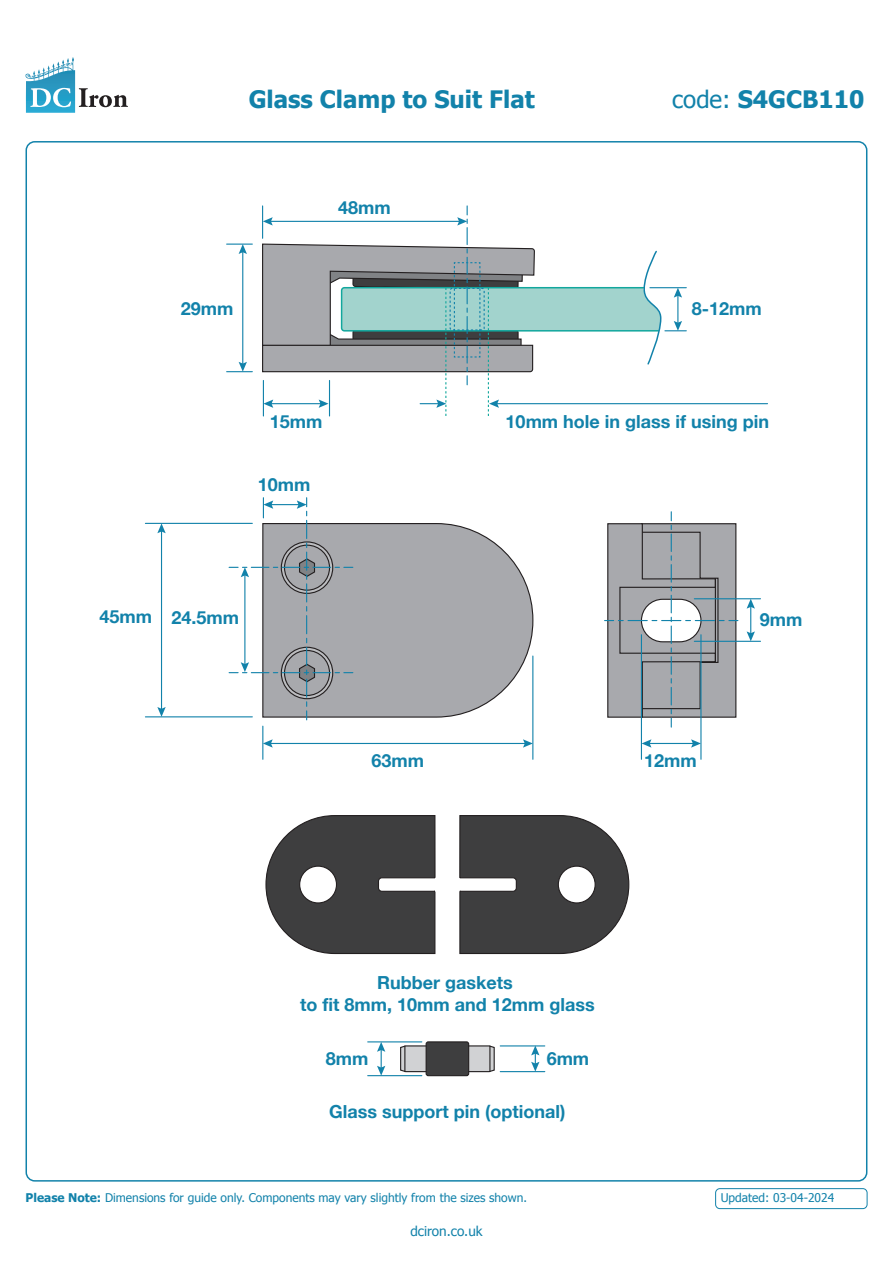
<style>
.page{position:relative;width:893px;height:1263px;background:#fff}
.page>*{position:absolute;margin:0;border:0;box-sizing:border-box;transform-origin:0 0}
.Product_Name{font:700 24px "Tahoma";color:#1282aa}
.t1{font:700 18px/21.6px "Helvetica Neue";color:#1282aa;text-align:center}
.t2{font:13.5px "Tahoma";color:#1282aa}
.Product_Name-2{font:12px "Tahoma";color:#1282aa}
.s1{font-weight:400}
.s2{font-weight:700}
</style>
<div class="page">
<svg style="left:353px;top:523px;width:181px;height:195px;background:#afb0b4"></svg>
<hr style="left:145px;top:523px;width:107px;height:1px;background:#1282aa">
<hr style="left:145px;top:716px;width:107px;height:1px;background:#1282aa">
<hr style="left:262px;top:726px;width:1px;height:33px;background:#1282aa">
<hr style="left:532px;top:656px;width:1px;height:103px;background:#1282aa">
<hr style="left:270px;top:743px;width:256px;height:1px;background:#1282aa">
<svg style="left:263px;top:739px;width:10px;height:9px"></svg>
<svg style="left:523px;top:739px;width:10px;height:9px"></svg>
<hr style="left:161px;top:530px;width:1px;height:180px;background:#1282aa">
<svg style="left:157px;top:707px;width:9px;height:10px"></svg>
<svg style="left:157px;top:523px;width:9px;height:10px"></svg>
<hr style="left:242px;top:251px;width:1px;height:114px;background:#1282aa">
<svg style="left:227px;top:362px;width:25px;height:10px"></svg>
<svg style="left:227px;top:244px;width:25px;height:10px"></svg>
<svg style="left:459px;top:815px;width:171px;height:140px;background:#565657"></svg>
<div style="left:558px;top:866px;width:37px;height:37px;background:#fff;border-radius:50%"></div>
<div style="left:558px;top:865px;width:38px;height:38px;border:1px solid #231f20;border-radius:50%"></div>
<svg style="left:265px;top:815px;width:171px;height:140px;background:#575758"></svg>
<div style="left:300px;top:866px;width:36px;height:37px;background:#fff;border-radius:50%"></div>
<div style="left:299px;top:865px;width:38px;height:38px;border:1px solid #231f20;border-radius:50%"></div>
<div style="left:426px;top:1042px;width:43px;height:34px;background:#3e3e3f;border-radius:2px"></div>
<div style="left:426px;top:1041px;width:43px;height:35px;border:1px solid #231f20;border-radius:2px"></div>
<svg style="left:400px;top:1045px;width:95px;height:28px"></svg>
<hr style="left:750px;top:605px;width:1px;height:30px;background:#1282aa">
<svg style="left:747px;top:631px;width:8px;height:10px"></svg>
<svg style="left:747px;top:599px;width:8px;height:10px"></svg>
<hr style="left:648px;top:743px;width:46px;height:1px;background:#1282aa">
<svg style="left:642px;top:739px;width:9px;height:9px"></svg>
<svg style="left:691px;top:739px;width:9px;height:9px"></svg>
<svg style="left:605px;top:512px;width:133px;height:215px"></svg>
<hr style="left:694px;top:598px;width:66px;height:1px;background:#1282aa">
<hr style="left:694px;top:641px;width:66px;height:1px;background:#1282aa">
<svg style="left:531px;top:1046px;width:8px;height:25px"></svg>
<svg style="left:377px;top:1042px;width:8px;height:33px"></svg>
<hr style="left:500px;top:1045px;width:45px;height:1px;background:#1282aa">
<hr style="left:500px;top:1071px;width:45px;height:1px;background:#1282aa">
<hr style="left:368px;top:1041px;width:54px;height:1px;background:#1282aa">
<hr style="left:368px;top:1075px;width:54px;height:1px;background:#1282aa">
<hr style="left:700px;top:635px;width:1px;height:124px;background:#1282aa">
<hr style="left:641px;top:635px;width:1px;height:124px;background:#1282aa">
<svg style="left:229px;top:498px;width:124px;height:222px"></svg>
<hr style="left:496px;top:403px;width:271px;height:1px;background:#1282aa">
<svg style="left:262px;top:205px;width:424px;height:211px"></svg>
<div style="left:715px;top:1188px;width:152px;height:21px;border:1px solid #1282aa;border-radius:4px"></div>
<svg style="left:38px;top:57px;width:35px;height:19px"></svg>
<svg style="left:30px;top:88px;width:41px;height:19px"></svg>
<svg style="left:79px;top:88px;width:49px;height:19px"></svg>
<p class="Product_Name" style="left:249px;top:82px;width:288px">Glass Clamp to Suit Flat</p>
<p class="Product_Name" style="left:672px;top:82px;width:194px"><span class="s1">code:</span> S4GCB110</p>
<p class="t1" style="left:181px;top:298px;width:54px">29mm</p>
<p class="t1" style="left:338px;top:197px;width:54px">48mm</p>
<p class="t1" style="left:692px;top:298px;width:71px">8-12mm</p>
<p class="t1" style="left:270px;top:411px;width:54px">15mm</p>
<p class="t1" style="left:506px;top:411px;width:265px">10mm hole in glass if using pin</p>
<p class="t1" style="left:258px;top:474px;width:54px">10mm</p>
<p class="t1" style="left:100px;top:606px;width:54px">45mm</p>
<p class="t1" style="left:171px;top:607px;width:69px">24.5mm</p>
<p class="t1" style="left:760px;top:609px;width:44px">9mm</p>
<p class="t1" style="left:371px;top:750px;width:54px">63mm</p>
<p class="t1" style="left:644px;top:750px;width:54px">12mm</p>
<p class="t1" style="left:300px;top:972px;width:296px">Rubber gaskets<br>to fit 8mm, 10mm and 12mm glass</p>
<p class="t1" style="left:326px;top:1048px;width:44px">8mm</p>
<p class="t1" style="left:547px;top:1048px;width:44px">6mm</p>
<p class="t1" style="left:329px;top:1101px;width:238px">Glass support pin (optional)</p>
<p class="Product_Name-2" style="left:26px;top:1190px;width:503px"><span class="s2">Please Note:</span> Dimensions for guide only. Components may vary slightly from the sizes shown.</p>
<p class="t2" style="left:410px;top:1222px;width:74px">dciron.co.uk</p>
<p class="Product_Name-2" style="left:721px;top:1190px;width:115px">Updated: 03-04-2024</p>
</div>
